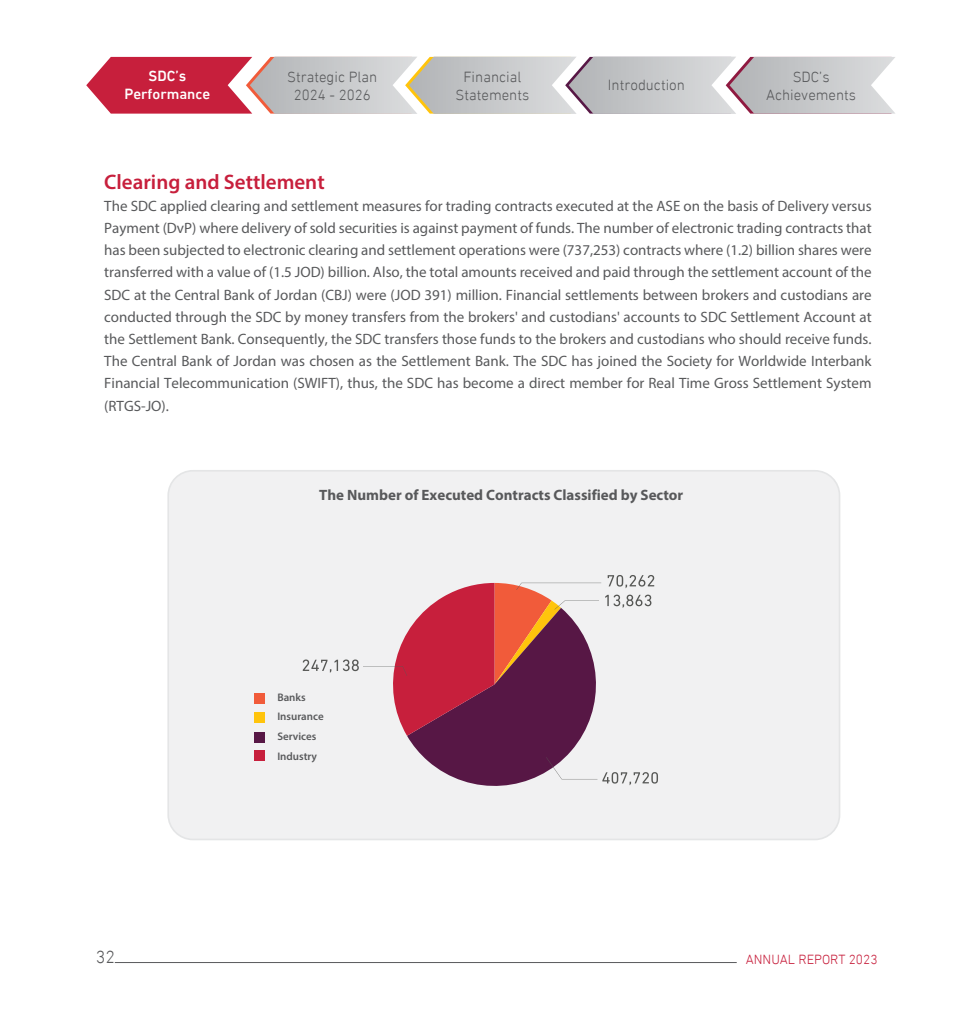
<style>
.page{position:relative;width:978px;height:1021px;background:#fff}
.page>*{position:absolute;margin:0;border:0;box-sizing:border-box;transform-origin:0 0}
.t1{font:600 21px "Myriad Pro";color:#c71f3c}
.t2{font:300 18px "DIN Next LT Arabic";color:#58595b}
.t3{font:15px/22.2px "Myriad Pro";color:#58595b;text-align:justify}
.t4{font:300 15px/18px "DIN Next LT Arabic";color:#58595b;text-align:center}
.t5{font:700 15px "Myriad Pro";color:#58595b}
.t6{font:500 15px/18px "DIN Next LT Arabic";color:#fff;text-align:center}
.t7{font:300 13.5px "DIN Next LTW23";color:#c71f3c}
.t8{font:600 10.95px/20.1px "Myriad Pro";color:#58595b}
</style>
<div class="page">
<hr style="left:115px;top:962px;width:622px;height:1px;background:#58595b">
<svg style="left:86px;top:57px;width:809px;height:57px;background:#ccaeb3"></svg>
<div style="left:167px;top:470px;width:673px;height:370px;background:#f1f1f2"></div>
<svg style="left:303px;top:575px;width:355px;height:222px"></svg>
<div style="left:254px;top:731px;width:11px;height:11px;background:#571745"></div>
<div style="left:254px;top:750px;width:11px;height:11px;background:#c71f3c"></div>
<div style="left:254px;top:692px;width:11px;height:11px;background:#f15b3a"></div>
<div style="left:254px;top:712px;width:11px;height:11px;background:#ffc40c"></div>
<p class="t6" style="left:124px;top:67px;width:87px">SDC s’<br>Performance</p>
<p class="t4" style="left:766px;top:68px;width:92px">SDC s’<br>Achievements</p>
<p class="t4" style="left:287px;top:67px;width:92px">Strategic Plan<br>2024 - 2026</p>
<p class="t4" style="left:463px;top:68px;width:60px">Financial</p>
<p class="t4" style="left:608px;top:76px;width:79px">Introduction</p>
<p class="t4" style="left:455px;top:86px;width:75px">Statements</p>
<h1 class="t1" style="left:104px;top:168px;width:222px">Clearing and Settlement</h1>
<p class="t3" style="left:104px;top:194px;width:769px">The SDC applied clearing and settlement measures for trading contracts executed at the ASE on the basis of Delivery versus Payment (DvP) where delivery of sold securities is against payment of funds. The number of electronic trading contracts that has been subjected to electronic clearing and settlement operations were (737,253) contracts where (1.2) billion shares were transferred with a value of (1.5 JOD) billion. Also, the total amounts received and paid through the settlement account of the SDC at the Central Bank of Jordan (CBJ) were (JOD 391) million. Financial settlements between brokers and custodians are conducted through the SDC by money transfers from the brokers' and custodians' accounts to SDC Settlement Account at the Settlement Bank. Consequently, the SDC transfers those funds to the brokers and custodians who should receive funds.<br>The Central Bank of Jordan was chosen as the Settlement Bank. The SDC has joined the Society for Worldwide Interbank Financial Telecommunication (SWIFT ,) thus, the SDC has become a direct member for Real Time Gross Settlement System (RTGS-JO .(</p>
<p class="t5" style="left:319px;top:484px;width:366px">The Number of Executed Contracts Classified by Sector</p>
<p class="t8" style="left:277px;top:687px;width:48px;line-height:19.5px">Banks<br>Insurance</p>
<p class="t2" style="left:96px;top:946px;width:21px">32</p>
<p class="t8" style="left:277px;top:725px;width:41px">Services<br>Industry</p>
<p class="t7" style="left:746px;top:951px;width:133px">ANNUAL REPORT 2023</p>
</div>
